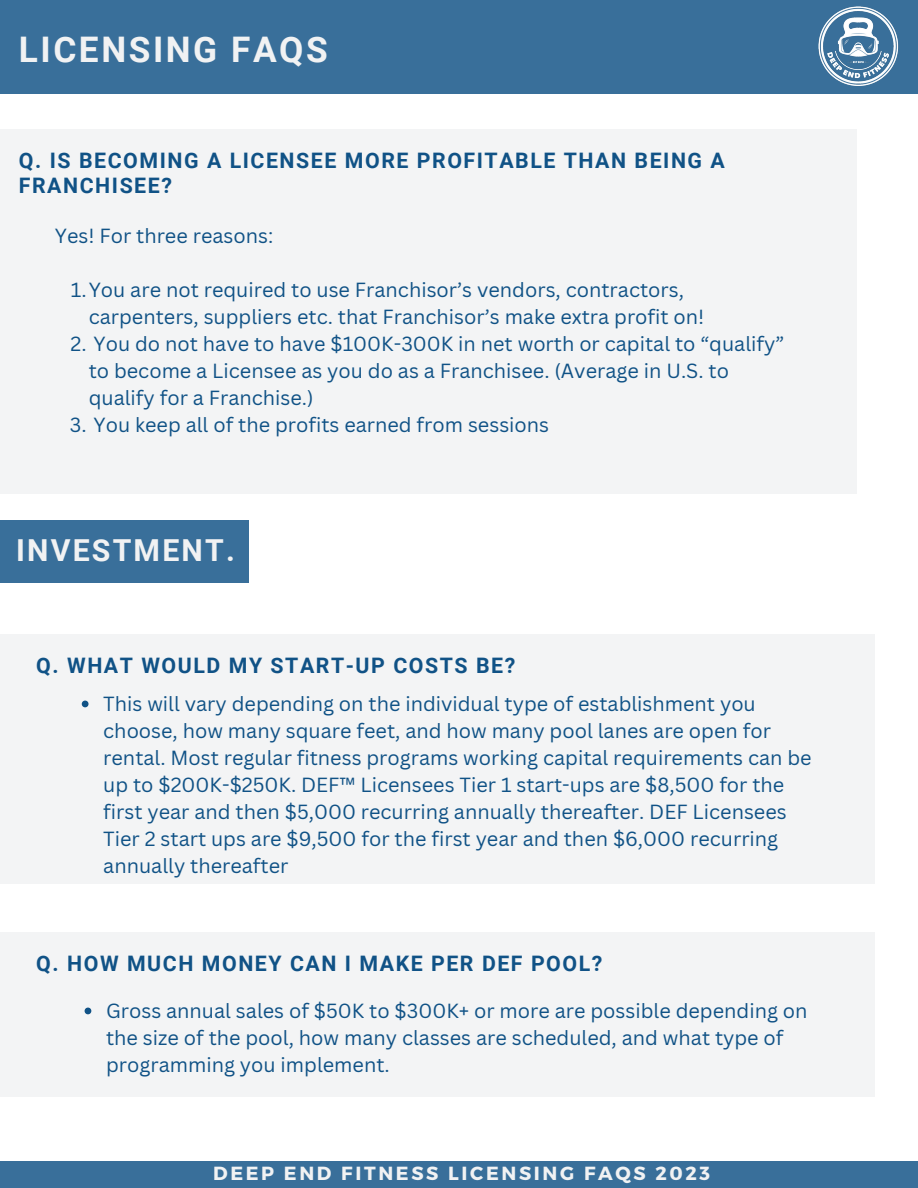
<style>
.page{position:relative;width:918px;height:1188px;background:#fff}
.page>*{position:absolute;margin:0;border:0;box-sizing:border-box;transform-origin:0 0}
.t1{font:700 35.25px "Roboto";letter-spacing:.07em;color:#f1f2f3}
.t2{font:700 30.3px "Roboto";letter-spacing:.07em;color:#f1f2f3}
.t3{font:700 21.3px/24.8px "Roboto";letter-spacing:.07em;color:#105286}
.t4{font:19.95px/27px "Canva Sans";color:#105286}
.t5{font:700 19.05px "Montserrat";letter-spacing:.14em;color:#f1f2f3}
</style>
<div class="page">
<div style="left:0;top:0;width:918px;height:93px;background:#396f9a"></div>
<img style="left:818px;top:6px;width:81px;height:80px">
<div style="left:0;top:130px;width:857px;height:364px;background:#f1f2f3"></div>
<div style="left:0;top:634px;width:874px;height:250px;background:#f1f2f3"></div>
<svg style="left:82px;top:701px;width:7px;height:6px"></svg>
<div style="left:0;top:520px;width:249px;height:62px;background:#396f9a"></div>
<div style="left:0;top:933px;width:874px;height:163px;background:#f1f2f3"></div>
<svg style="left:85px;top:1008px;width:6px;height:6px"></svg>
<div style="left:0;top:1161px;width:918px;height:27px;background:#396f9a"></div>
<h1 class="t1" style="left:19px;top:29px;width:310px">LICENSING FAQS</h1>
<p class="t3" style="left:19px;top:149px;width:708px">Q. IS BECOMING A LICENSEE MORE PROFITABLE THAN BEING A<br>FRANCHISEE?</p>
<p class="t4" style="left:55px;top:221px;width:220px">Yes! For three reasons:</p>
<p class="t4" style="left:89px;top:275px;width:617px;text-indent:-18px">1.You are not required to use Franchisor’s vendors, contractors, carpenters, suppliers etc. that Franchisor’s make extra profit on!</p>
<p class="t4" style="left:89px;top:329px;width:697px;text-indent:-18px">2. You do not have to have $100K-300K in net worth or capital to “qualify” to become a Licensee as you do as a Franchisee. (Average in U.S. to qualify for a Franchise.)</p>
<p class="t4" style="left:70px;top:410px;width:481px">3. You keep all of the profits earned from sessions</p>
<h2 class="t2" style="left:16px;top:533px;width:220px">INVESTMENT.</h2>
<p class="t3" style="left:36px;top:653px;width:481px">Q. WHAT WOULD MY START-UP COSTS BE?</p>
<p class="t4" style="left:103px;top:689px;width:710px">This will vary depending on the individual type of establishment you choose, how many square feet, and how many pool lanes are open for rental. Most regular fitness programs working capital requirements can be up to $200K-$250K. DEF™ Licensees Tier 1 start-ups are $8,500 for the first year and then $5,000 recurring annually thereafter. DEF Licensees Tier 2 start ups are $9,500 for the first year and then $6,000 recurring annually thereafter</p>
<p class="t3" style="left:36px;top:952px;width:568px">Q. HOW MUCH MONEY CAN I MAKE PER DEF POOL?</p>
<p class="t4" style="left:106px;top:996px;width:703px">Gross annual sales of $50K to $300K+ or more are possible depending on the size of the pool, how many classes are scheduled, and what type of programming you implement.</p>
<p class="t5" style="left:213px;top:1161px;width:498px">DEEP END FITNESS LICENSING FAQS 2023</p>
</div>
